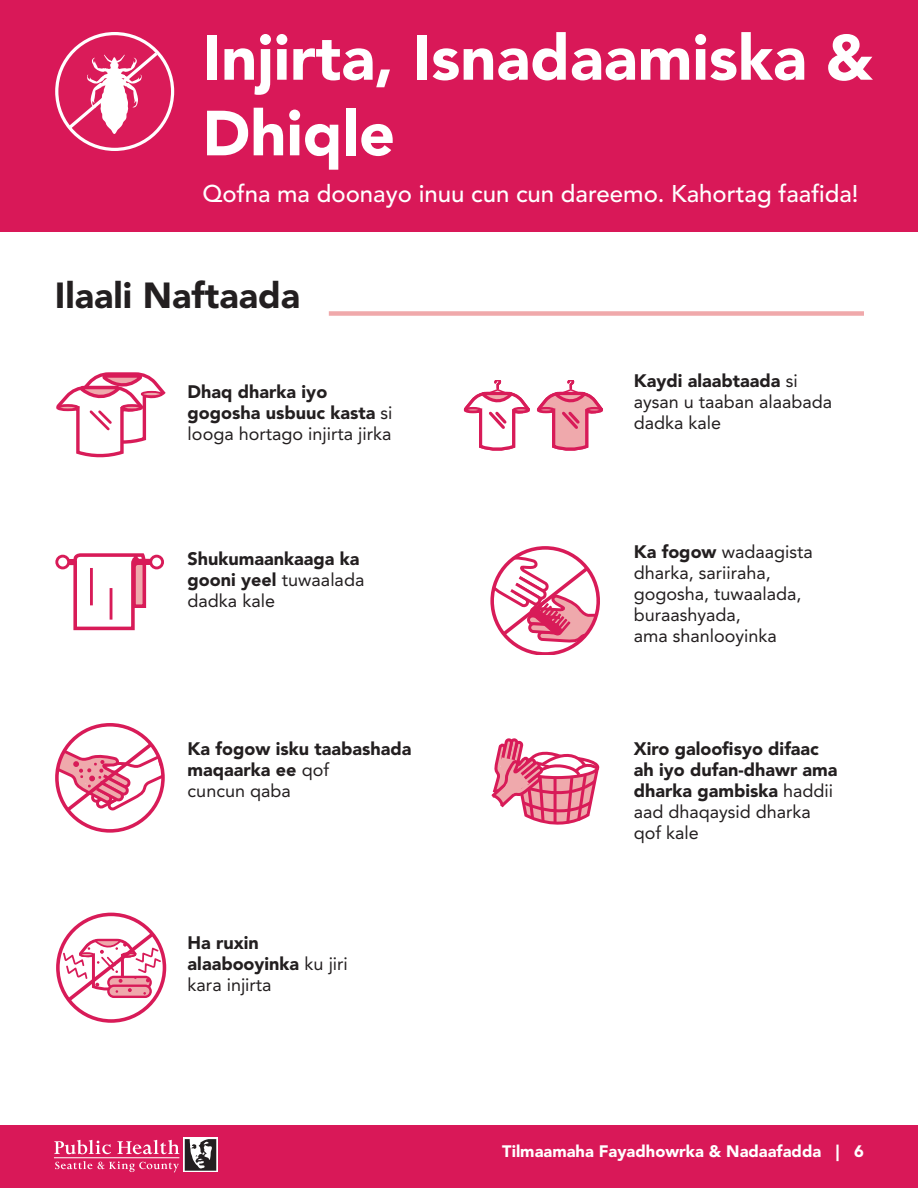
<style>
.page{position:relative;width:918px;height:1188px;background:#fff}
.page>*{position:absolute;margin:0;border:0;box-sizing:border-box;transform-origin:0 0}
.t1{font:900 63px/75.6px "Avenir LT Std";color:#fff}
.t2{font:900 36px "Avenir LT Std";color:#231f20}
.t3{font:500 24px "Avenir LT Std";color:#fff}
.t4{font:900 18px/21px "Avenir LT Std";color:#231f20}
.t5{font:18px/21px "Avenir LT Std";color:#231f20}
.t6{font:900 16.5px "Avenir LT Std";color:#fff}
.s1{font-weight:400}
.s2{font-weight:900}
</style>
<div class="page">
<div style="left:0;top:1125px;width:918px;height:63px;background:#d91858"></div>
<div style="left:184px;top:1138px;width:34px;height:34px;background:#c0bebf"></div>
<svg style="left:55px;top:1161px;width:124px;height:11px"></svg>
<svg style="left:185px;top:1139px;width:31px;height:32px"></svg>
<svg style="left:54px;top:1140px;width:57px;height:14px"></svg>
<svg style="left:117px;top:1140px;width:62px;height:14px"></svg>
<hr style="left:54px;top:1158px;width:125px;height:1px;background:#fff">
<div style="left:0;top:0;width:918px;height:231px;background:#d91858"></div>
<svg style="left:57px;top:34px;width:116px;height:115px"></svg>
<div style="left:55px;top:32px;width:119px;height:119px;border:3px solid #fff;border-radius:50%"></div>
<svg style="left:66px;top:49px;width:95px;height:85px"></svg>
<div style="left:68px;top:559px;width:86px;height:6px;background:#d81b58"></div>
<svg style="left:72px;top:553px;width:77px;height:78px"></svg>
<div style="left:135px;top:559px;width:19px;height:6px;background:#d81b58"></div>
<div style="left:151px;top:556px;width:12px;height:12px;background:#fff;border-radius:50%"></div>
<div style="left:149px;top:555px;width:15px;height:14px;border:3px solid #d81b58;border-radius:50%"></div>
<div style="left:55px;top:555px;width:15px;height:14px;border:3px solid #d81b58;border-radius:50%"></div>
<hr style="left:90px;top:568px;width:3px;height:37px;background:#d81b58">
<hr style="left:110px;top:588px;width:2px;height:32px;background:#d81b58">
<svg style="left:56px;top:372px;width:110px;height:85px"></svg>
<svg style="left:463px;top:380px;width:140px;height:70px"></svg>
<svg style="left:490px;top:546px;width:110px;height:109px"></svg>
<div style="left:55px;top:723px;width:110px;height:110px;border:4px solid #d81b58;border-radius:50%"></div>
<svg style="left:57px;top:725px;width:106px;height:89px"></svg>
<svg style="left:491px;top:738px;width:109px;height:87px"></svg>
<div style="left:329px;top:311px;width:535px;height:5px;background:#f0a9ab"></div>
<div style="left:56px;top:913px;width:110px;height:110px;border:4px solid #d81b58;border-radius:50%"></div>
<svg style="left:63px;top:929px;width:99px;height:75px"></svg>
<h1 class="t1" style="left:202px;top:20px;width:672px">Injirta, Isnadaamiska &amp;<br>Dhiqle</h1>
<h3 class="t3" style="left:202px;top:180px;width:657px">Qofna ma doonayo inuu cun cun dareemo. Kahortag faafida!</h3>
<p class="t2" style="left:55px;top:273px;width:247px">Ilaali Naftaada</p>
<p class="t4" style="left:188px;top:381px;width:206px">Dhaq dharka iyo gogosha usbuuc kasta <span class="s1">si looga hortago injirta jirka</span></p>
<p class="t5" style="left:634px;top:371px;width:200px"><span class="s2">Kaydi alaabtaada</span> si aysan u taaban alaabada dadka kale</p>
<p class="t4" style="left:188px;top:548px;width:178px">Shukumaankaaga ka gooni yeel <span class="s1">tuwaalada dadka kale</span></p>
<p class="t5" style="left:634px;top:541px;width:181px"><span class="s2">Ka fogow</span> wadaagista dharka, sariiraha, gogosha, tuwaalada, buraashyada,<br>ama shanlooyinka</p>
<p class="t4" style="left:188px;top:739px;width:225px">Ka fogow isku taabashada maqaarka ee <span class="s1">qof<br>cuncun qaba</span></p>
<p class="t4" style="left:188px;top:932px;width:162px">Ha ruxin alaabooyinka <span class="s1">ku jiri kara injirta</span></p>
<p class="t4" style="left:634px;top:739px;width:205px">Xiro galoofisyo difaac ah iyo dufan-dhawr ama dharka gambiska <span class="s1">haddii aad dhaqaysid dharka qof kale</span></p>
<p class="t6" style="left:502px;top:1141px;width:363px">Tilmaamaha Fayadhowrka &amp; Nadaafadda | 6</p>
</div>
